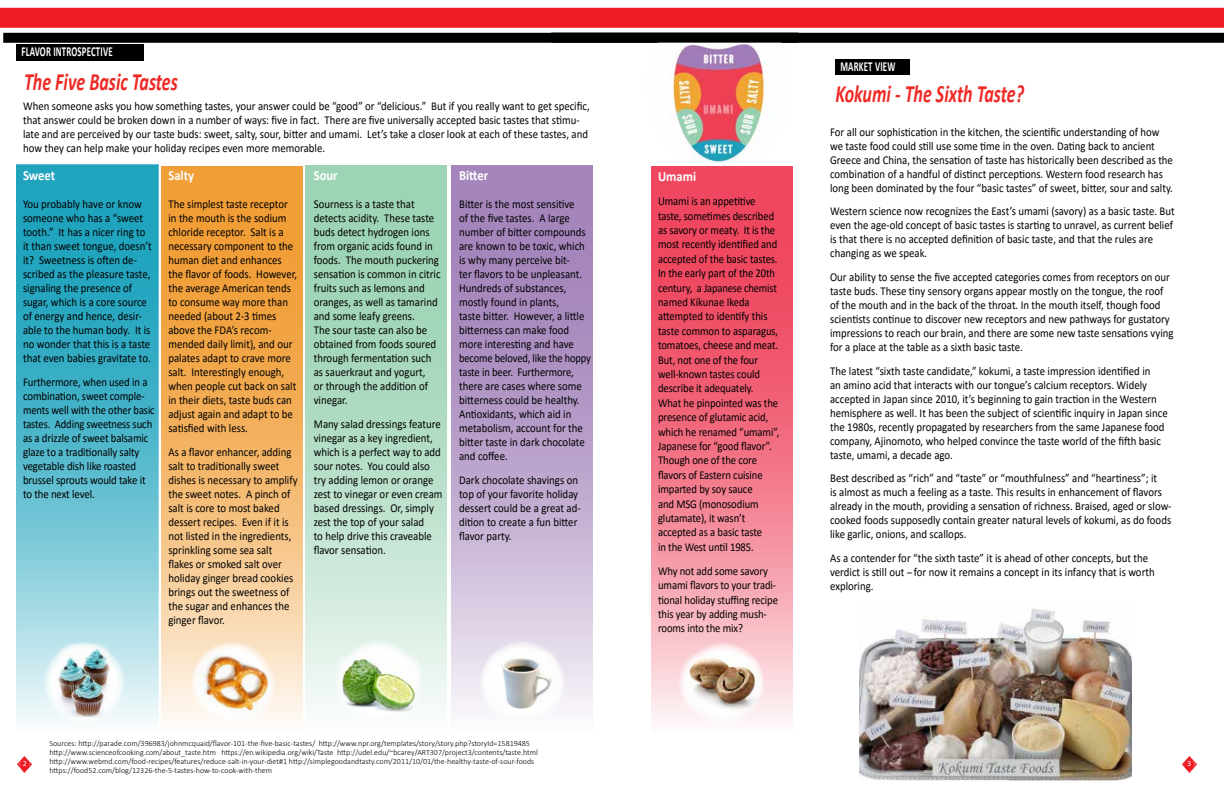
<style>
.page{position:relative;width:1224px;height:792px;background:#fff}
.page>*{position:absolute;margin:0;border:0;box-sizing:border-box;transform-origin:0 0}
.t1{font:italic 700 25px "Calibri";color:#ee2a25;scale:.72 1}
.t2{font:700 14px "Calibri";color:#fff;scale:.9 1}
.t3{font:700 13.8px "Calibri";letter-spacing:.02em;color:#fff;scale:.64 1}
.t4{font:12px/14px "Calibri";color:#000;scale:.9 1}
.t5{font:12px/14.4px "Calibri";color:#000;scale:.89 1}
.t6{font:300 8px/9px "Calibri";color:#000}
.t7{font:8px "Calibri";color:#fff}
</style>
<div class="page">
<div style="left:0;top:8px;width:1224px;height:20px;background:#ed1b24"></div>
<div style="left:3px;top:33px;width:1221px;height:10px;background:#000"></div>
<img style="left:1182px;top:756px;width:14px;height:17px">
<div style="left:1187px;top:760px;width:7px;height:9px;background:#ed1b24;border-radius:50%"></div>
<div style="left:1184px;top:760px;width:7px;height:9px;background:#ed1b24;border-radius:50%"></div>
<img style="left:18px;top:756px;width:14px;height:17px">
<div style="left:23px;top:760px;width:7px;height:9px;background:#ed1b24;border-radius:50%"></div>
<div style="left:20px;top:760px;width:7px;height:9px;background:#ed1b24;border-radius:50%"></div>
<img style="left:668px;top:44px;width:102px;height:121px">
<svg style="left:651px;top:166px;width:142px;height:556px;background:#f27688"></svg>
<svg style="left:682px;top:642px;width:81px;height:81px"></svg>
<svg style="left:451px;top:165px;width:142px;height:547px;background:#bba3cc"></svg>
<svg style="left:482px;top:640px;width:81px;height:82px"></svg>
<img style="left:479px;top:651px;width:86px;height:65px">
<svg style="left:305px;top:165px;width:142px;height:541px;background:#b5dec7"></svg>
<svg style="left:338px;top:640px;width:81px;height:82px"></svg>
<svg style="left:18px;top:166px;width:139px;height:557px;background:#5bbbce"></svg>
<div style="left:16px;top:164px;width:143px;height:568px;border:1px solid #1fa4be"></div>
<svg style="left:44px;top:642px;width:81px;height:81px"></svg>
<svg style="left:161px;top:166px;width:142px;height:556px;background:#f4b669"></svg>
<div style="left:17px;top:45px;width:127px;height:16px;background:#000"></div>
<div style="left:835px;top:60px;width:75px;height:15px;background:#000"></div>
<img style="left:860px;top:608px;width:272px;height:173px">
<img style="left:189px;top:645px;width:87px;height:77px">
<img style="left:57px;top:642px;width:53px;height:76px">
<img style="left:335px;top:655px;width:86px;height:57px">
<img style="left:679px;top:655px;width:86px;height:57px">
<p class="t3" style="left:22px;top:42px;width:144px">FLAVOR INTROSPECTIVE</p>
<h1 class="t1" style="left:24px;top:64px;width:215px">The Five Basic Tastes</h1>
<p class="t4" style="left:23px;top:99px;width:631px">When someone asks you how something tastes, your answer could be “good” or “delicious.” But if you really want to get specific, that answer could be broken down in a number of ways: five in fact. There are five universally accepted basic tastes that stimu&shy;late and are perceived by our taste buds: sweet, salty, sour, bitter and umami. Let’s take a closer look at each of these tastes, and how they can help make your holiday recipes even more memorable.</p>
<p class="t2" style="left:23px;top:166px;width:37px">Sweet</p>
<p class="t4" style="left:23px;top:197px;width:145px">You probably have or know someone who has a “sweet tooth.” It has a nicer ring to it than sweet tongue, doesn’t it? Sweetness is often de&shy;scribed as the pleasure taste, signaling the presence of sugar, which is a core source of energy and hence, desir&shy;able to the human body. It is no wonder that this is a taste that even babies gravitate to.</p>
<p class="t4" style="left:23px;top:374px;width:148px">Furthermore, when used in a combination, sweet comple&shy;ments well with the other basic tastes. Adding sweetness such as a drizzle of sweet balsamic glaze to a traditionally salty vegetable dish like roasted brussel sprouts would take it to the next level.</p>
<p class="t2" style="left:168px;top:166px;width:30px">Salty</p>
<p class="t4" style="left:168px;top:197px;width:145px">The simplest taste receptor in the mouth is the sodium chloride receptor. Salt is a necessary component to the human diet and enhances the flavor of foods. However, the average American tends to consume way more than needed (about 2-3 times above the FDA’s recom&shy;mended daily limit), and our palates adapt to crave more salt. Interestingly enough, when people cut back on salt in their diets, taste buds can adjust again and adapt to be satisfied with less.</p>
<p class="t4" style="left:168px;top:445px;width:145px">As a flavor enhancer, adding salt to traditionally sweet dishes is necessary to amplify the sweet notes. A pinch of salt is core to most baked dessert recipes. Even if it is not listed in the ingredients, sprinkling some sea salt flakes or smoked salt over holiday ginger bread cookies brings out the sweetness of the sugar and enhances the ginger flavor.</p>
<p class="t2" style="left:459px;top:166px;width:34px">Bitter</p>
<p class="t4" style="left:459px;top:197px;width:148px">Bitter is the most sensitive<br>of the five tastes. A large number of bitter compounds are known to be toxic, which is why many perceive bit-<br>ter flavors to be unpleasant.<br>Hundreds of substances, mostly found in plants,<br>taste bitter. However, a little bitterness can make food more interesting and have become beloved, like the hoppy taste in beer. Furthermore, there are cases where some bitterness could be healthy.<br>Antioxidants, which aid in metabolism, account for the bitter taste in dark chocolate and coffee.</p>
<p class="t4" style="left:459px;top:472px;width:137px">Dark chocolate shavings on top of your favorite holiday dessert could be a great ad&shy;dition to create a fun bitter flavor party.</p>
<p class="t2" style="left:314px;top:166px;width:28px">Sour</p>
<p class="t4" style="left:314px;top:197px;width:142px">Sourness is a taste that detects acidity. These taste buds detect hydrogen ions from organic acids found in foods. The mouth puckering sensation is common in citric fruits such as lemons and oranges, as well as tamarind and some leafy greens.<br>The sour taste can also be obtained from foods soured through fermentation such as sauerkraut and yogurt,<br>or through the addition of vinegar.</p>
<p class="t4" style="left:314px;top:417px;width:145px">Many salad dressings feature vinegar as a key ingredient, which is a perfect way to add sour notes. You could also try adding lemon or orange zest to vinegar or even cream based dressings. Or, simply zest the top of your salad<br>to help drive this craveable flavor sensation.</p>
<p class="t2" style="left:658px;top:167px;width:44px">Umami</p>
<p class="t5" style="left:658px;top:194px;width:138px">Umami is an appetitive taste, sometimes described as savory or meaty. It is the most recently identified and accepted of the basic tastes.<br>In the early part of the 20th century, a Japanese chemist named Kikunae Ikeda attempted to identify this taste common to asparagus, tomatoes, cheese and meat.<br>But, not one of the four well-known tastes could describe it adequately.<br>What he pinpointed was the presence of glutamic acid, which he renamed “umami”,<br>Japanese for “good flavor”.<br>Though one of the core flavors of Eastern cuisine imparted by soy sauce<br>and MSG (monosodium glutamate), it wasn’t accepted as a basic taste<br>in the West until 1985.</p>
<p class="t5" style="left:658px;top:563px;width:136px">Why not add some savory umami flavors to your tradi&shy;tional holiday stuffing recipe this year by adding mush&shy;rooms into the mix?</p>
<p class="t3" style="left:840px;top:57px;width:87px">MARKET VIEW</p>
<h1 class="t1" style="left:835px;top:76px;width:264px">Kokumi - The Sixth Taste?</h1>
<p class="t4" style="left:830px;top:124px;width:382px">For all our sophistication in the kitchen, the scientific understanding of how we taste food could still use some time in the oven. Dating back to ancient Greece and China, the sensation of taste has historically been described as the combination of a handful of distinct perceptions. Western food research has long been dominated by the four “basic tastes” of sweet, bitter, sour and salty.</p>
<p class="t4" style="left:830px;top:204px;width:384px">Western science now recognizes the East’s umami (savory) as a basic taste. But even the age-old concept of basic tastes is starting to unravel, as current belief is that there is no accepted definition of basic taste, and that the rules are changing as we speak.</p>
<p class="t4" style="left:830px;top:270px;width:383px">Our ability to sense the five accepted categories comes from receptors on our taste buds. These tiny sensory organs appear mostly on the tongue, the roof of the mouth and in the back of the throat. In the mouth itself, though food scientists continue to discover new receptors and new pathways for gustatory impressions to reach our brain, and there are some new taste sensations vying for a place at the table as a sixth basic taste.</p>
<p class="t4" style="left:830px;top:363px;width:377px">The latest “sixth taste candidate,” kokumi, a taste impression identified in<br>an amino acid that interacts with our tongue’s calcium receptors. Widely accepted in Japan since 2010, it’s beginning to gain traction in the Western hemisphere as well. It has been the subject of scientific inquiry in Japan since the 1980s, recently propagated by researchers from the same Japanese food company, Ajinomoto, who helped convince the taste world of the fifth basic taste, umami, a decade ago.</p>
<p class="t4" style="left:830px;top:471px;width:381px">Best described as “rich” and “taste” or “mouthfulness” and “heartiness”; it<br>is almost as much a feeling as a taste. This results in enhancement of flavors already in the mouth, providing a sensation of richness. Braised, aged or slow&shy;cooked foods supposedly contain greater natural levels of kokumi, as do foods like garlic, onions, and scallops.</p>
<p class="t4" style="left:830px;top:551px;width:362px">As a contender for “the sixth taste” it is ahead of other concepts, but the verdict is still out -- for now it remains a concept in its infancy that is worth exploring.</p>
<p class="t6" style="left:50px;top:739px;width:490px">Sources: http://parade.com/396983/johnmcquaid/flavor-101-the-five-basic-tastes/ http://www.npr.org/templates/story/story.php?storyId=15819485 http://www.scienceofcooking.com/about_taste.htm https://en.wikipedia.org/wiki/Taste http://udel.edu/~bcarey/ART307/project3/contents/taste.html http://www.webmd.com/food-recipes/features/reduce-salt-in-your-diet#1 http://simplegoodandtasty.com/2011/10/01/the-healthy-taste-of-sour-foods https://food52.com/blog/12326-the-5-tastes-how-to-cook-with-them</p>
<p class="t7" style="left:23px;top:758px;width:6px">2</p>
<p class="t7" style="left:1187px;top:758px;width:6px">3</p>
</div>
